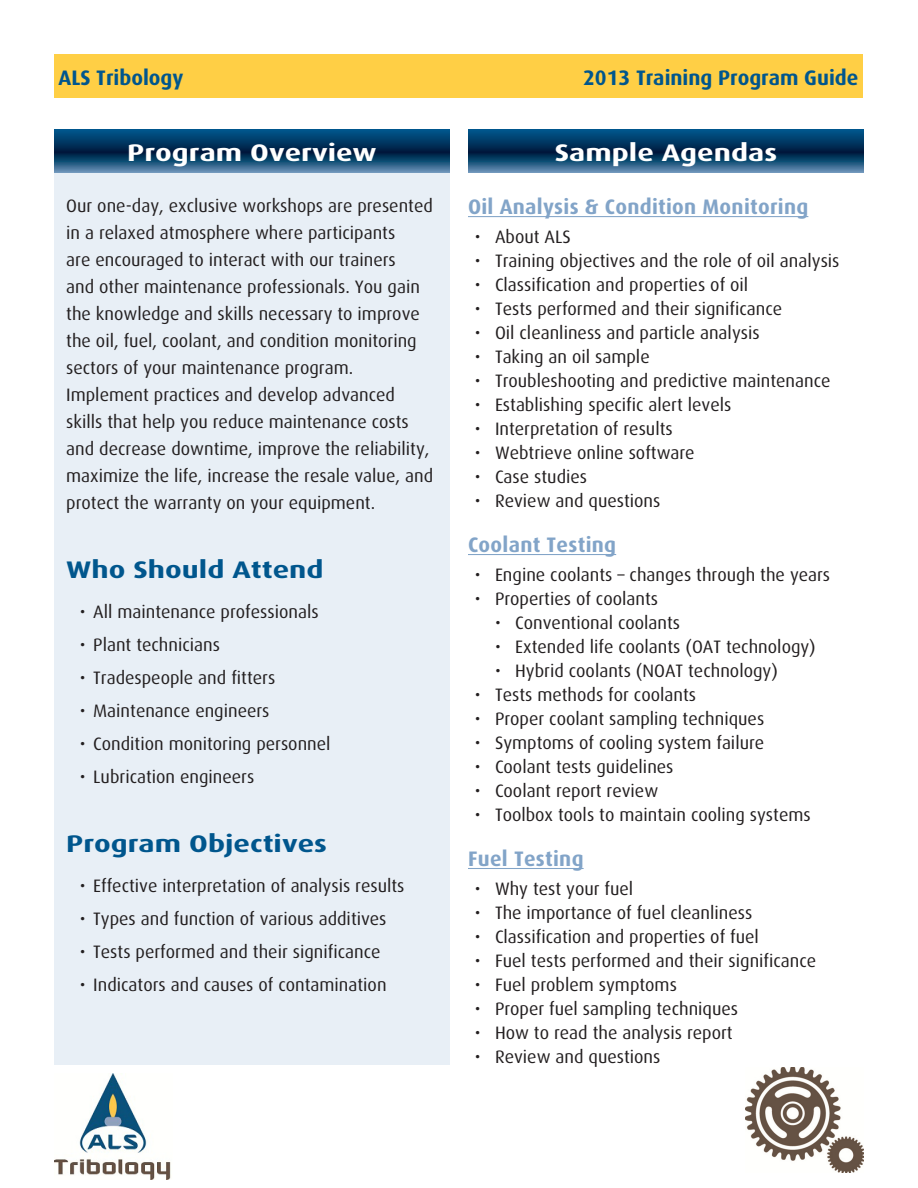
<style>
.page{position:relative;width:918px;height:1188px;background:#fff}
.page>*{position:absolute;margin:0;border:0;box-sizing:border-box;transform-origin:0 0}
.Topic_Headers{font:700 24px "Dax";color:#00568d;scale:1.25 1}
.Topic_Headers-2{font:700 24px "Dax";color:#fff;scale:1.25 1}
.Heading_2{font:700 21px "Dax";letter-spacing:.015em;color:#82a4c8}
.t1{font:700 21px "Dax";color:#00568d}
.Sample_Agenda_Bullet{font:18px "Dax";color:#231f20}
.General_Text{font:18px/27px "Dax";color:#231f20}
.Bulleted_List{font:18px "Dax";color:#231f20}
</style>
<div class="page">
<div style="left:55px;top:54px;width:808px;height:44px;background:#ffcf45"></div>
<img style="left:54px;top:1074px;width:117px;height:105px">
<img style="left:745px;top:1067px;width:119px;height:106px">
<div style="left:54px;top:171px;width:396px;height:894px;background:#e8eff6"></div>
<hr style="left:468px;top:216px;width:340px;height:1px;background:#82a4c8">
<hr style="left:468px;top:554px;width:148px;height:1px;background:#82a4c8">
<hr style="left:468px;top:868px;width:116px;height:1px;background:#82a4c8">
<svg style="left:468px;top:130px;width:396px;height:43px;background:#124770"></svg>
<svg style="left:54px;top:130px;width:396px;height:43px;background:#124770"></svg>
<p class="t1" style="left:58px;top:65px;width:127px">ALS Tribology</p>
<p class="t1" style="left:583px;top:65px;width:277px">2013 Training Program Guide</p>
<p class="Topic_Headers-2" style="left:127px;top:139px;width:201px">Program Overview</p>
<p class="Topic_Headers-2" style="left:555px;top:139px;width:179px">Sample Agendas</p>
<p class="General_Text" style="left:66px;top:193px;width:368px">Our one-day, exclusive workshops are presented in a relaxed atmosphere where participants<br>are encouraged to interact with our trainers<br>and other maintenance professionals. You gain the knowledge and skills necessary to improve the oil, fuel, coolant, and condition monitoring sectors of your maintenance program.<br>Implement practices and develop advanced skills that help you reduce maintenance costs and decrease downtime, improve the reliability, maximize the life, increase the resale value, and protect the warranty on your equipment.</p>
<p class="Topic_Headers" style="left:66px;top:556px;width:207px">Who Should Attend</p>
<p class="Bulleted_List" style="left:80px;top:602px;width:240px">• All maintenance professionals</p>
<p class="Bulleted_List" style="left:80px;top:635px;width:142px">• Plant technicians</p>
<p class="Bulleted_List" style="left:80px;top:668px;width:197px">• Tradespeople and fitters</p>
<p class="Bulleted_List" style="left:80px;top:701px;width:191px">• Maintenance engineers</p>
<p class="Bulleted_List" style="left:80px;top:734px;width:252px">• Condition monitoring personnel</p>
<p class="Bulleted_List" style="left:80px;top:767px;width:176px">• Lubrication engineers</p>
<p class="Topic_Headers" style="left:66px;top:831px;width:210px">Program Objectives</p>
<p class="Bulleted_List" style="left:80px;top:876px;width:326px">• Effective interpretation of analysis results</p>
<p class="Bulleted_List" style="left:80px;top:909px;width:308px">• Types and function of various additives</p>
<p class="Bulleted_List" style="left:80px;top:942px;width:302px">• Tests performed and their significance</p>
<p class="Bulleted_List" style="left:80px;top:975px;width:308px">• Indicators and causes of contamination</p>
<p class="Heading_2" style="left:468px;top:195px;width:342px">Oil Analysis &amp; Condition Monitoring</p>
<p class="Sample_Agenda_Bullet" style="left:475px;top:227px;width:98px">• About ALS</p>
<p class="Sample_Agenda_Bullet" style="left:475px;top:251px;width:366px">• Training objectives and the role of oil analysis</p>
<p class="Sample_Agenda_Bullet" style="left:475px;top:275px;width:275px">• Classification and properties of oil</p>
<p class="Sample_Agenda_Bullet" style="left:475px;top:299px;width:309px">• Tests performed and their significance</p>
<p class="Sample_Agenda_Bullet" style="left:475px;top:323px;width:286px">• Oil cleanliness and particle analysis</p>
<p class="Sample_Agenda_Bullet" style="left:475px;top:347px;width:176px">• Taking an oil sample</p>
<p class="Sample_Agenda_Bullet" style="left:475px;top:371px;width:357px">• Troubleshooting and predictive maintenance</p>
<p class="Sample_Agenda_Bullet" style="left:475px;top:395px;width:258px">• Establishing specific alert levels</p>
<p class="Sample_Agenda_Bullet" style="left:475px;top:419px;width:200px">• Interpretation of results</p>
<p class="Sample_Agenda_Bullet" style="left:475px;top:443px;width:221px">• Webtrieve online software</p>
<p class="Sample_Agenda_Bullet" style="left:475px;top:467px;width:114px">• Case studies</p>
<p class="Sample_Agenda_Bullet" style="left:475px;top:491px;width:187px">• Review and questions</p>
<p class="Heading_2" style="left:468px;top:533px;width:150px">Coolant Testing</p>
<p class="Sample_Agenda_Bullet" style="left:475px;top:565px;width:357px">• Engine coolants – changes through the years</p>
<p class="Sample_Agenda_Bullet" style="left:475px;top:589px;width:185px">• Properties of coolants</p>
<p class="Sample_Agenda_Bullet" style="left:495px;top:613px;width:187px">• Conventional coolants</p>
<p class="Sample_Agenda_Bullet" style="left:495px;top:637px;width:322px">• Extended life coolants (OAT technology)</p>
<p class="Sample_Agenda_Bullet" style="left:495px;top:661px;width:284px">• Hybrid coolants (NOAT technology)</p>
<p class="Sample_Agenda_Bullet" style="left:475px;top:685px;width:223px">• Tests methods for coolants</p>
<p class="Sample_Agenda_Bullet" style="left:475px;top:709px;width:291px">• Proper coolant sampling techniques</p>
<p class="Sample_Agenda_Bullet" style="left:475px;top:733px;width:291px">• Symptoms of cooling system failure</p>
<p class="Sample_Agenda_Bullet" style="left:475px;top:757px;width:200px">• Coolant tests guidelines</p>
<p class="Sample_Agenda_Bullet" style="left:475px;top:781px;width:185px">• Coolant report review</p>
<p class="Sample_Agenda_Bullet" style="left:475px;top:805px;width:337px">• Toolbox tools to maintain cooling systems</p>
<p class="Heading_2" style="left:468px;top:847px;width:117px">Fuel Testing</p>
<p class="Sample_Agenda_Bullet" style="left:475px;top:879px;width:160px">• Why test your fuel</p>
<p class="Sample_Agenda_Bullet" style="left:475px;top:903px;width:279px">• The importance of fuel cleanliness</p>
<p class="Sample_Agenda_Bullet" style="left:475px;top:927px;width:286px">• Classification and properties of fuel</p>
<p class="Sample_Agenda_Bullet" style="left:475px;top:951px;width:343px">• Fuel tests performed and their significance</p>
<p class="Sample_Agenda_Bullet" style="left:475px;top:975px;width:204px">• Fuel problem symptoms</p>
<p class="Sample_Agenda_Bullet" style="left:475px;top:999px;width:265px">• Proper fuel sampling techniques</p>
<p class="Sample_Agenda_Bullet" style="left:475px;top:1023px;width:259px">• How to read the analysis report</p>
<p class="Sample_Agenda_Bullet" style="left:475px;top:1047px;width:187px">• Review and questions</p>
</div>
